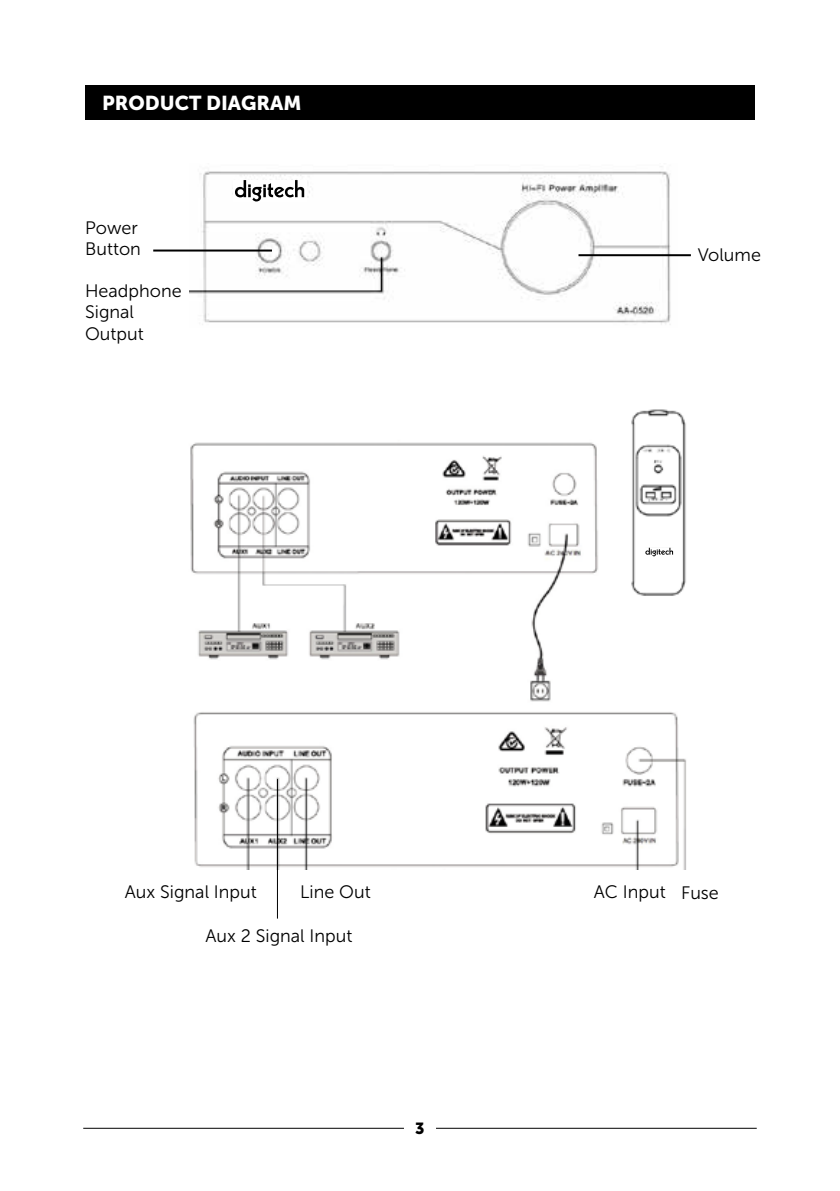
<style>
.page{position:relative;width:840px;height:1191px;background:#fff}
.page>*{position:absolute;margin:0;border:0;box-sizing:border-box;transform-origin:0 0}
.t1{font:20px "Museo Sans 900";color:#fff}
.t2{font:18px/21.6px "Museo Sans 300";color:#000}
.t3{font:16px "Museo Sans 900";color:#000}
</style>
<div class="page">
<hr style="left:83px;top:1128px;width:321px;height:1px;background:#000">
<hr style="left:436px;top:1128px;width:320px;height:1px;background:#000">
<img style="left:190px;top:409px;width:497px;height:460px">
<div style="left:85px;top:85px;width:669px;height:35px;background:#000"></div>
<hr style="left:277px;top:779px;width:1px;height:139px;background:#000">
<img style="left:189px;top:166px;width:488px;height:159px">
<hr style="left:578px;top:254px;width:112px;height:2px;background:#000">
<hr style="left:153px;top:249px;width:119px;height:2px;background:#000">
<div style="left:232px;top:180px;width:74px;height:21px;background:#fff"></div>
<svg style="left:235px;top:180px;width:69px;height:21px"></svg>
<svg style="left:644px;top:548px;width:29px;height:8px"></svg>
<svg style="left:645px;top:548px;width:27px;height:8px"></svg>
<p class="t1" style="left:102px;top:92px;width:201px">PRODUCT DIAGRAM</p>
<p class="t2" style="left:85px;top:217px;width:57px">Power<br>Button</p>
<p class="t2" style="left:85px;top:280px;width:98px">Headphone<br>Signal<br>Output</p>
<p class="t2" style="left:697px;top:244px;width:65px">Volume</p>
<p class="t2" style="left:125px;top:881px;width:133px">Aux Signal Input</p>
<p class="t2" style="left:300px;top:881px;width:72px">Line Out</p>
<p class="t2" style="left:593px;top:881px;width:126px">AC Input Fuse</p>
<p class="t2" style="left:205px;top:925px;width:148px">Aux 2 Signal Input</p>
<p class="t3" style="left:415px;top:1119px;width:11px">3</p>
</div>
